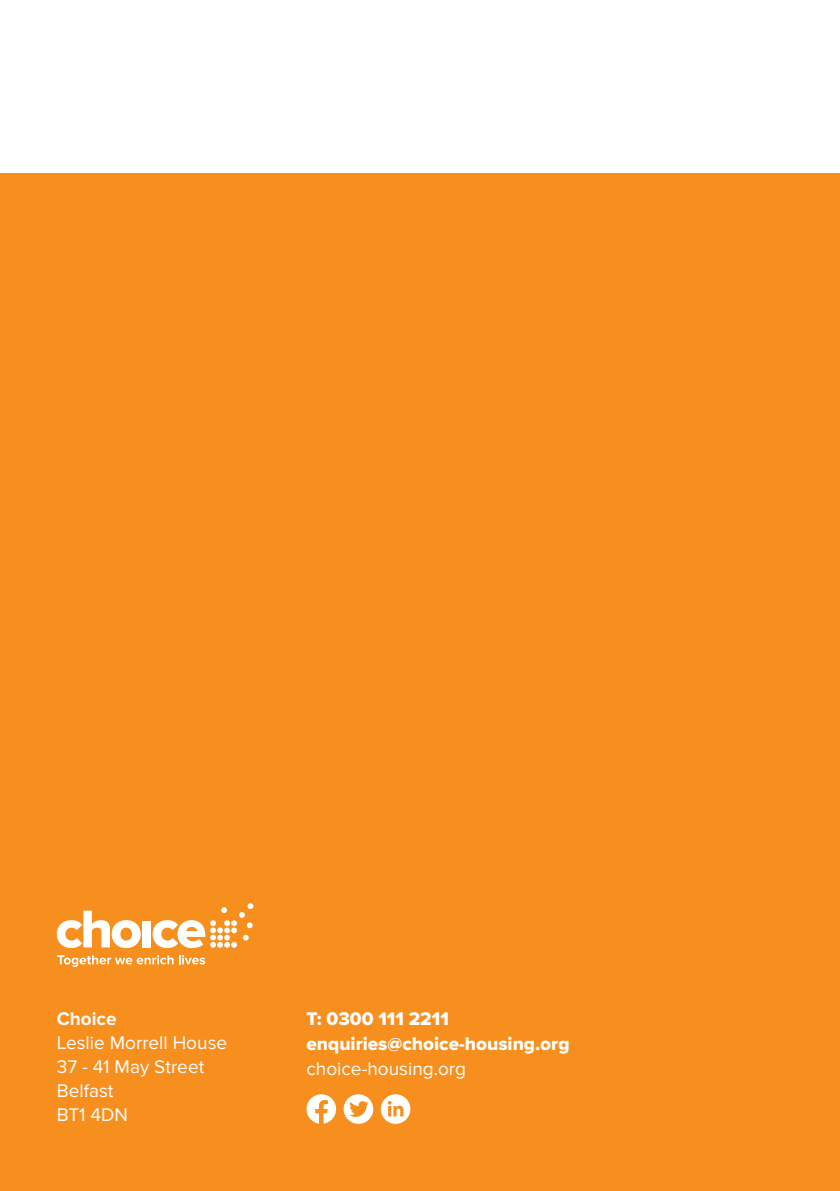
<style>
.page{position:relative;width:840px;height:1191px;background:#fff}
.page>*{position:absolute;margin:0;border:0;box-sizing:border-box;transform-origin:0 0}
.t1{font:19px/24px "Proxima Nova";color:#fff}
.t2{font:19px/25px "Proxima Nova Extrabld";color:#fff}
.t3{font:700 19px "Proxima Nova";color:#fff}
</style>
<div class="page">
<div style="left:0;top:173px;width:839px;height:1018px;background:#f78f1e"></div>
<div style="left:142px;top:920px;width:8px;height:27px;background:#fff"></div>
<svg style="left:57px;top:910px;width:84px;height:38px"></svg>
<svg style="left:152px;top:903px;width:101px;height:45px"></svg>
<svg style="left:57px;top:955px;width:116px;height:12px"></svg>
<svg style="left:179px;top:955px;width:26px;height:9px"></svg>
<svg style="left:306px;top:1094px;width:30px;height:29px"></svg>
<svg style="left:343px;top:1094px;width:30px;height:29px"></svg>
<svg style="left:380px;top:1094px;width:30px;height:29px"></svg>
<p class="t3" style="left:57px;top:1008px;width:61px">Choice</p>
<p class="t1" style="left:57px;top:1031px;width:172px">Leslie Morrell House<br>37 - 41 May Street<br>Belfast<br>BT1 4DN</p>
<p class="t2" style="left:306px;top:1007px;width:264px">T: 0300 111 2211 enquiries@choice-housing.org</p>
<p class="t1" style="left:306px;top:1057px;width:161px">choice-housing.org</p>
</div>
